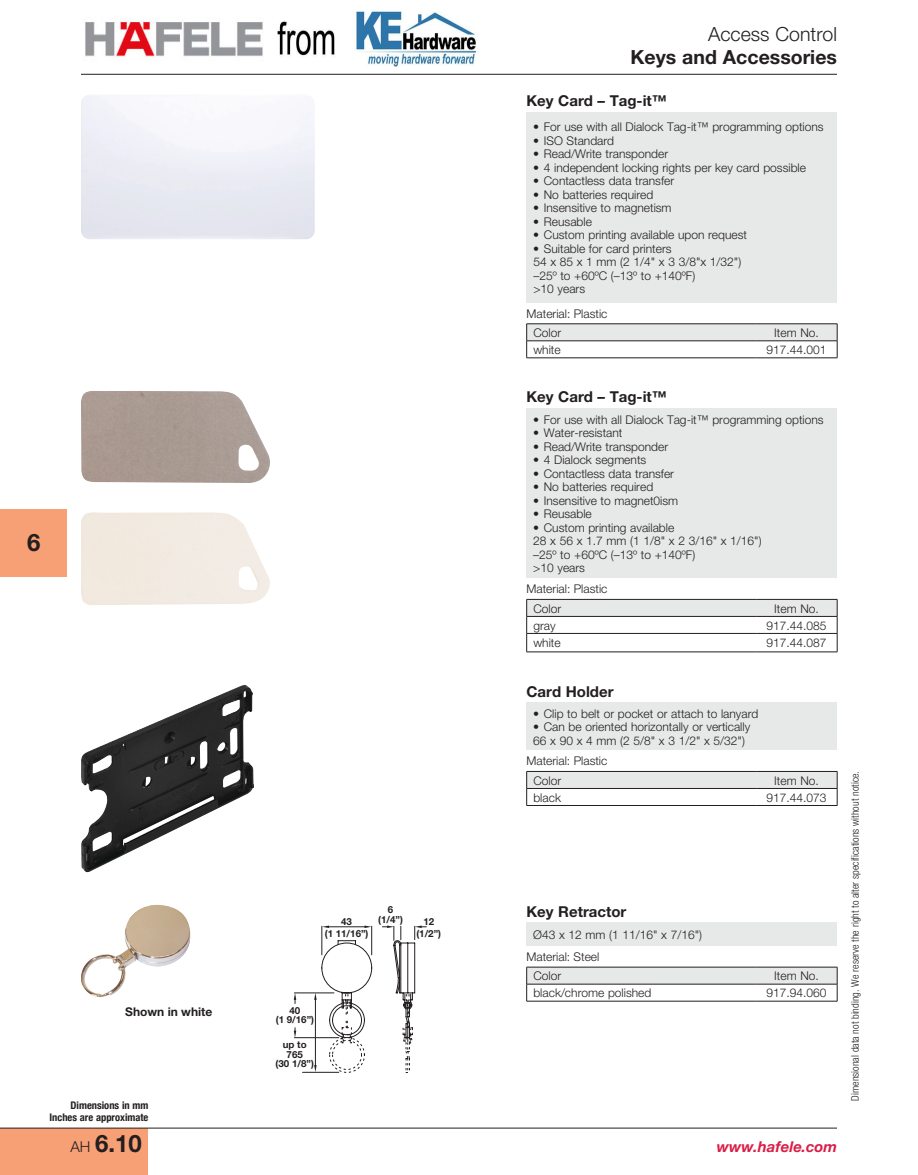
<style>
.page{position:relative;width:918px;height:1175px;background:#fff}
.page>*{position:absolute;margin:0;border:0;box-sizing:border-box;transform-origin:0 0}
.t1{font:700 24px "Helvetica Neue";color:#231f20}
.t2{font:700 19.5px "Helvetica Neue";color:#231f20}
.t3{font:300 19.5px "Helvetica Neue";color:#231f20}
.t4{font:700 15px "Helvetica Neue";color:#231f20}
.t5{font:italic 700 15px "Helvetica Neue";color:#da1e48}
.t6{font:300 12px/13.5px "Helvetica Neue";color:#231f20}
.t7{font:700 12px "Helvetica Neue";color:#231f20}
.t8{font:300 condensed 10.5px "Helvetica Neue";color:#231f20}
.t9{font:700 condensed 10.5px/12px "Helvetica Neue";color:#231f20;text-align:right}
.t10{font:700 9.75px/9.8px "Helvetica Neue";color:#231f20;text-align:center}
.s1{font-weight:300;font-size:15px}
</style>
<div class="page">
<div style="left:0;top:1127px;width:148px;height:47px;background:#f8a075"></div>
<hr style="left:81px;top:74px;width:756px;height:1px;background:#231f20">
<hr style="left:0;top:1127px;width:837px;height:1px;background:#231f20">
<div style="left:0;top:509px;width:68px;height:67px;background:#f8a075"></div>
<svg style="left:81px;top:391px;width:189px;height:92px;background:#b2a49d"></svg>
<svg style="left:84px;top:391px;width:10px;height:2px"></svg>
<div style="left:526px;top:408px;width:311px;height:170px;background:#e7e8e8"></div>
<svg style="left:526px;top:599px;width:312px;height:52px"></svg>
<hr style="left:526px;top:651px;width:230px;height:1px;background:#231f20">
<hr style="left:756px;top:651px;width:81px;height:1px;background:#231f20">
<div style="left:526px;top:112px;width:311px;height:190px;background:#e7e8e8"></div>
<hr style="left:526px;top:323px;width:230px;height:1px;background:#231f20">
<hr style="left:756px;top:323px;width:81px;height:1px;background:#231f20">
<svg style="left:526px;top:324px;width:312px;height:33px"></svg>
<hr style="left:526px;top:357px;width:230px;height:1px;background:#231f20">
<hr style="left:756px;top:357px;width:81px;height:1px;background:#231f20">
<img style="left:81px;top:685px;width:173px;height:187px">
<div style="left:526px;top:702px;width:311px;height:48px;background:#e7e8e8"></div>
<svg style="left:526px;top:771px;width:312px;height:34px"></svg>
<hr style="left:526px;top:805px;width:230px;height:1px;background:#231f20">
<hr style="left:756px;top:805px;width:81px;height:1px;background:#231f20">
<img style="left:87px;top:904px;width:70px;height:59px">
<hr style="left:294px;top:1037px;width:45px;height:1px;background:#231f20">
<hr style="left:294px;top:992px;width:40px;height:1px;background:#231f20">
<hr style="left:303px;top:1072px;width:36px;height:1px;background:#231f20">
<svg style="left:294px;top:992px;width:2px;height:11px"></svg>
<svg style="left:294px;top:1027px;width:2px;height:10px"></svg>
<svg style="left:314px;top:925px;width:112px;height:147px"></svg>
<hr style="left:329px;top:926px;width:36px;height:1px;background:#231f20">
<div style="left:526px;top:922px;width:311px;height:24px;background:#e7e8e8"></div>
<hr style="left:526px;top:966px;width:230px;height:1px;background:#231f20">
<hr style="left:756px;top:966px;width:81px;height:1px;background:#231f20">
<svg style="left:526px;top:967px;width:312px;height:34px"></svg>
<hr style="left:526px;top:1000px;width:230px;height:1px;background:#231f20">
<hr style="left:756px;top:1000px;width:81px;height:1px;background:#231f20">
<img style="left:277px;top:12px;width:202px;height:54px">
<img style="left:85px;top:18px;width:178px;height:40px">
<h1 class="t1" style="left:27px;top:527px;width:15px">6</h1>
<p class="t7" style="left:125px;top:1003px;width:89px">Shown in white</p>
<p class="t9" style="left:50px;top:1098px;width:100px">Dimensions in mm<br>Inches are approximate</p>
<h1 class="t1" style="left:70px;top:1128px;width:73px"><span class="s1">AH</span> 6.10</h1>
<p class="t10" style="left:378px;top:904px;width:26px">6 (1/4”)</p>
<p class="t10" style="left:325px;top:915px;width:45px;line-height:11.7px">43<br>(1 11/16”)</p>
<p class="t10" style="left:416px;top:916px;width:26px;line-height:11.4px">12 (1/2”)</p>
<p class="t10" style="left:276px;top:1005px;width:40px">40<br>(1 9/16”)</p>
<p class="t10" style="left:276px;top:1039px;width:40px">up to<br>765<br>(30 1/8”)</p>
<h2 class="t3" style="left:708px;top:22px;width:130px">Access Control</h2>
<h2 class="t2" style="left:630px;top:45px;width:208px">Keys and Accessories</h2>
<p class="t4" style="left:526px;top:92px;width:142px">Key Card – Tag-it™</p>
<p class="t6" style="left:533px;top:120px;width:292px">• For use with all Dialock Tag-it™ programming options</p>
<p class="t6" style="left:533px;top:133px;width:82px">• ISO Standard</p>
<p class="t6" style="left:533px;top:147px;width:136px">• Read/Write transponder</p>
<p class="t6" style="left:533px;top:160px;width:274px">• 4 independent locking rights per key card possible</p>
<p class="t6" style="left:533px;top:174px;width:142px">• Contactless data transfer</p>
<p class="t6" style="left:533px;top:187px;width:121px">• No batteries required</p>
<p class="t6" style="left:533px;top:201px;width:140px">• Insensitive to magnetism</p>
<p class="t6" style="left:533px;top:214px;width:60px">• Reusable</p>
<p class="t6" style="left:533px;top:228px;width:215px">• Custom printing available upon request</p>
<p class="t6" style="left:533px;top:241px;width:209px">• Suitable for card printers<br>54 x 85 x 1 mm (2 1/4" x 3 3/8"x 1/32") –25º to +60ºC (–13º to +140ºF)<br>&gt;10 years</p>
<p class="t6" style="left:533px;top:303px;width:76px;line-height:19.4px;text-indent:-7px">Material: Plastic<br>Color</p>
<p class="t6" style="left:774px;top:326px;width:44px">Item No.</p>
<p class="t6" style="left:533px;top:343px;width:29px">white</p>
<p class="t6" style="left:767px;top:343px;width:62px">917.44.001</p>
<p class="t4" style="left:526px;top:388px;width:142px">Key Card – Tag-it™</p>
<p class="t6" style="left:533px;top:412px;width:292px">• For use with all Dialock Tag-it™ programming options</p>
<p class="t6" style="left:533px;top:426px;width:91px">• Water-resistant</p>
<p class="t6" style="left:533px;top:439px;width:136px">• Read/Write transponder</p>
<p class="t6" style="left:533px;top:453px;width:115px">• 4 Dialock segments</p>
<p class="t6" style="left:533px;top:466px;width:142px">• Contactless data transfer</p>
<p class="t6" style="left:533px;top:480px;width:121px">• No batteries required</p>
<p class="t6" style="left:533px;top:493px;width:147px">• Insensitive to magnet0ism</p>
<p class="t6" style="left:533px;top:507px;width:60px">• Reusable</p>
<p class="t6" style="left:533px;top:520px;width:230px">• Custom printing available<br>28 x 56 x 1.7 mm (1 1/8" x 2 3/16" x 1/16") –25º to +60ºC (–13º to +140ºF)<br>&gt;10 years</p>
<p class="t6" style="left:533px;top:579px;width:76px;line-height:19.4px;text-indent:-7px">Material: Plastic<br>Color</p>
<p class="t6" style="left:774px;top:601px;width:44px">Item No.</p>
<p class="t6" style="left:533px;top:618px;width:24px">gray</p>
<p class="t6" style="left:767px;top:618px;width:62px">917.44.085</p>
<p class="t6" style="left:533px;top:636px;width:29px">white</p>
<p class="t6" style="left:767px;top:636px;width:62px">917.44.087</p>
<p class="t4" style="left:526px;top:682px;width:89px">Card Holder</p>
<p class="t6" style="left:533px;top:706px;width:227px">• Clip to belt or pocket or attach to lanyard</p>
<p class="t6" style="left:533px;top:720px;width:218px">• Can be oriented horizontally or vertically<br>66 x 90 x 4 mm (2 5/8" x 3 1/2" x 5/32")</p>
<p class="t6" style="left:533px;top:751px;width:76px;line-height:19.5px;text-indent:-7px">Material: Plastic<br>Color</p>
<p class="t6" style="left:774px;top:773px;width:44px">Item No.</p>
<p class="t6" style="left:533px;top:790px;width:29px">black</p>
<p class="t6" style="left:767px;top:790px;width:62px">917.44.073</p>
<p class="t4" style="left:526px;top:902px;width:101px">Key Retractor</p>
<p class="t6" style="left:527px;top:923px;width:177px;line-height:21.9px;text-indent:7px">Ø43 x 12 mm (1 11/16" x 7/16")<br>Material: Steel</p>
<p class="t6" style="left:533px;top:969px;width:29px">Color</p>
<p class="t6" style="left:774px;top:969px;width:44px">Item No.</p>
<p class="t6" style="left:533px;top:986px;width:119px">black/chrome polished</p>
<p class="t6" style="left:767px;top:986px;width:62px">917.94.060</p>
<p class="t8" style="left:849px;top:1100px;width:331px;rotate:-90deg">Dimensional data not binding. We reserve the right to alter specifications without notice.</p>
<p class="t5" style="left:717px;top:1137px;width:122px">www.hafele.com</p>
</div>
